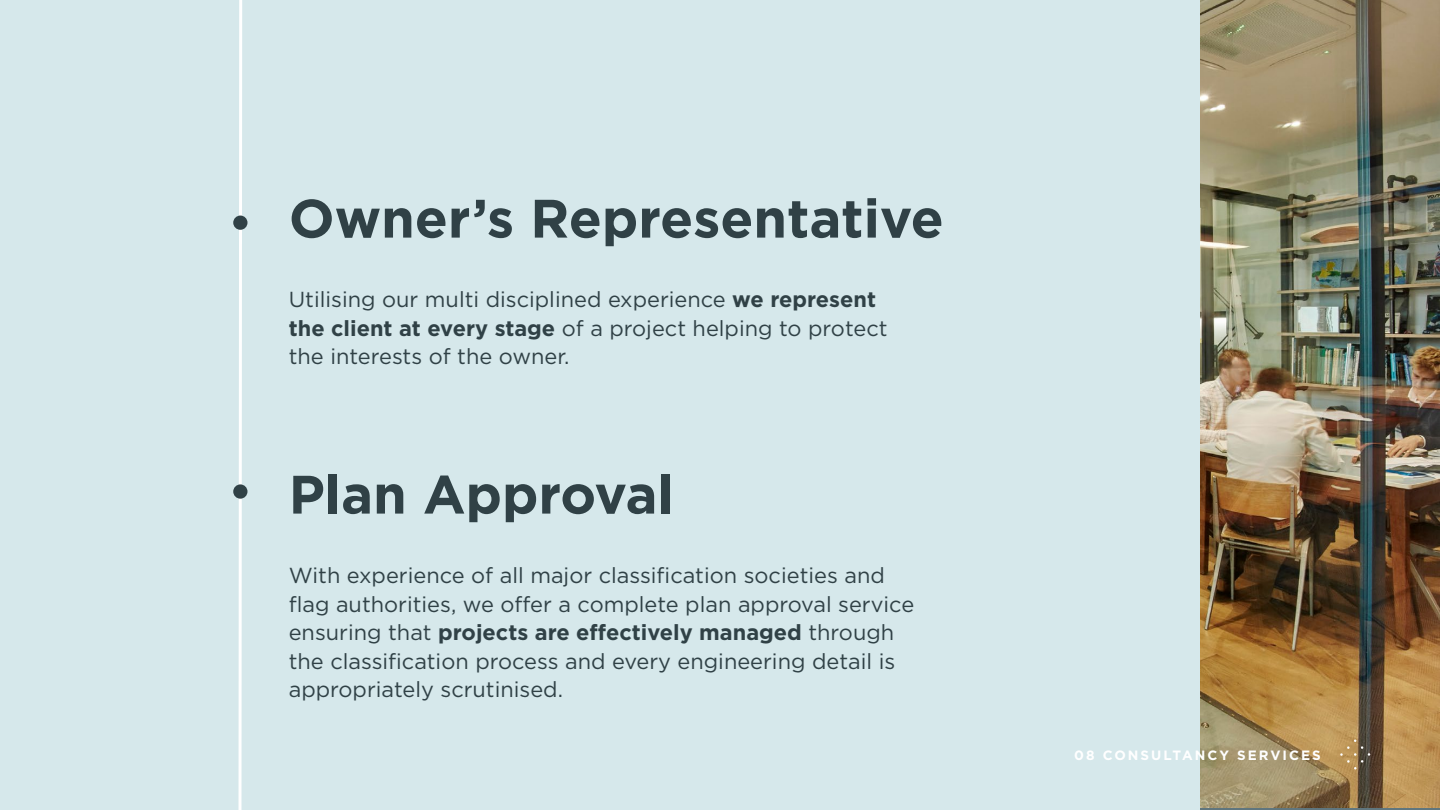
<style>
.page{position:relative;width:1440px;height:810px;background:#d6e8eb}
.page>*{position:absolute;margin:0;border:0;box-sizing:border-box;transform-origin:0 0}
.t1{font:700 54px "Gotham";color:#304146}
.t2{font:21.75px/28.5px "Gotham";color:#304146}
.t3{font:700 13.5px "Gotham";letter-spacing:.15em;color:#fff}
.s1{font-weight:700}
</style>
<div class="page">
<img style="left:1200px;top:0;width:240px;height:808px">
<svg style="left:238px;top:0;width:6px;height:810px"></svg>
<div style="left:233px;top:216px;width:14px;height:14px;background:#304146;border-radius:50%"></div>
<div style="left:233px;top:484px;width:14px;height:15px;background:#304146;border-radius:50%"></div>
<svg style="left:1340px;top:739px;width:30px;height:31px"></svg>
<h1 class="t1" style="left:289px;top:183px;width:657px">Owner’s Representative</h1>
<p class="t2" style="left:289px;top:285px;width:600px">Utilising our multi disciplined experience <span class="s1">we represent the client at every stage</span> of a project helping to protect the interests of the owner.</p>
<h1 class="t1" style="left:289px;top:459px;width:387px">Plan Approval</h1>
<p class="t2" style="left:289px;top:561px;width:627px">With experience of all major classification societies and flag authorities, we offer a complete plan approval service ensuring that <span class="s1">projects are effectively managed</span> through the classification process and every engineering detail is appropriately scrutinised.</p>
<p class="t3" style="left:1074px;top:746px;width:248px">08 CONSULTANCY SERVICES</p>
</div>
